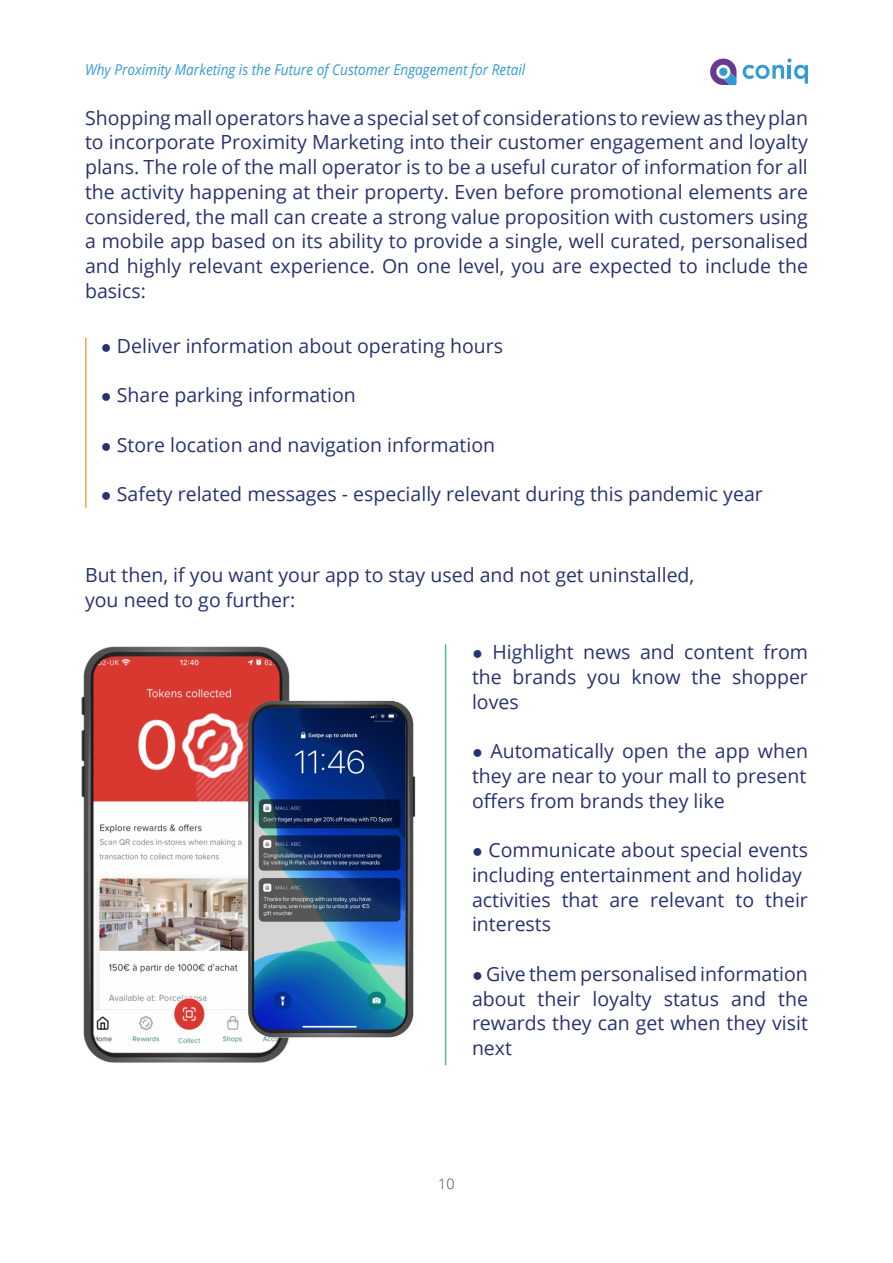
<style>
.page{position:relative;width:893px;height:1263px;background:#fff}
.page>*{position:absolute;margin:0;border:0;box-sizing:border-box;transform-origin:0 0}
.t1{font:19.5px/24.8px "Open Sans";color:#293270;text-align:justify}
.t2{font:italic 15px "Open Sans";color:#349ad6;scale:.91 1}
.t3{font:300 14.25px "Open Sans";color:#484644}
.s1{font-family:"Impact";font-size:18px}
</style>
<div class="page">
<svg style="left:710px;top:59px;width:26px;height:26px"></svg>
<div style="left:719px;top:68px;width:8px;height:8px;background:#309cd6;border-radius:50%"></div>
<svg style="left:743px;top:58px;width:65px;height:26px"></svg>
<hr style="left:85px;top:338px;width:2px;height:170px;background:#f7a541">
<hr style="left:445px;top:644px;width:1px;height:421px;background:#53b89a">
<img style="left:81px;top:646px;width:212px;height:417px">
<img style="left:248px;top:701px;width:168px;height:336px">
<p class="t2" style="left:85px;top:60px;width:485px">Why Proximity Marketing is the Future of Customer Engagement for Retail</p>
<p class="t1" style="left:85px;top:105px;width:724px">Shopping mall operators have a special set of considerations to review as they plan to incorporate Proximity Marketing into their customer engagement and loyalty plans. The role of the mall operator is to be a useful curator of information for all the activity happening at their property. Even before promotional elements are considered, the mall can create a strong value proposition with customers using a mobile app based on its ability to provide a single, well curated, personalised and highly relevant experience. On one level, you are expected to include the basics:</p>
<p class="t1" style="left:101px;top:333px;width:404px"><span class="s1">●</span> Deliver information about operating hours</p>
<p class="t1" style="left:101px;top:382px;width:256px"><span class="s1">●</span> Share parking information</p>
<p class="t1" style="left:101px;top:432px;width:396px"><span class="s1">●</span> Store location and navigation information</p>
<p class="t1" style="left:101px;top:481px;width:663px"><span class="s1">●</span> Safety related messages - especially relevant during this pandemic year</p>
<p class="t1" style="left:85px;top:562px;width:611px">But then, if you want your app to stay used and not get uninstalled, you need to go further:</p>
<p class="t1" style="left:472px;top:639px;width:337px"><span class="s1">●</span> Highlight news and content from the brands you know the shopper loves</p>
<p class="t1" style="left:472px;top:738px;width:337px"><span class="s1">●</span> Automatically open the app when they are near to your mall to present offers from brands they like</p>
<p class="t1" style="left:472px;top:837px;width:337px;text-align:left"><span class="s1">●</span> Communicate about special events including entertainment and holiday activities that are relevant to their interests</p>
<p class="t1" style="left:472px;top:961px;width:337px"><span class="s1">●</span> Give them personalised information about their loyalty status and the rewards they can get when they visit next</p>
<p class="t3" style="left:438px;top:1174px;width:18px">10</p>
</div>
